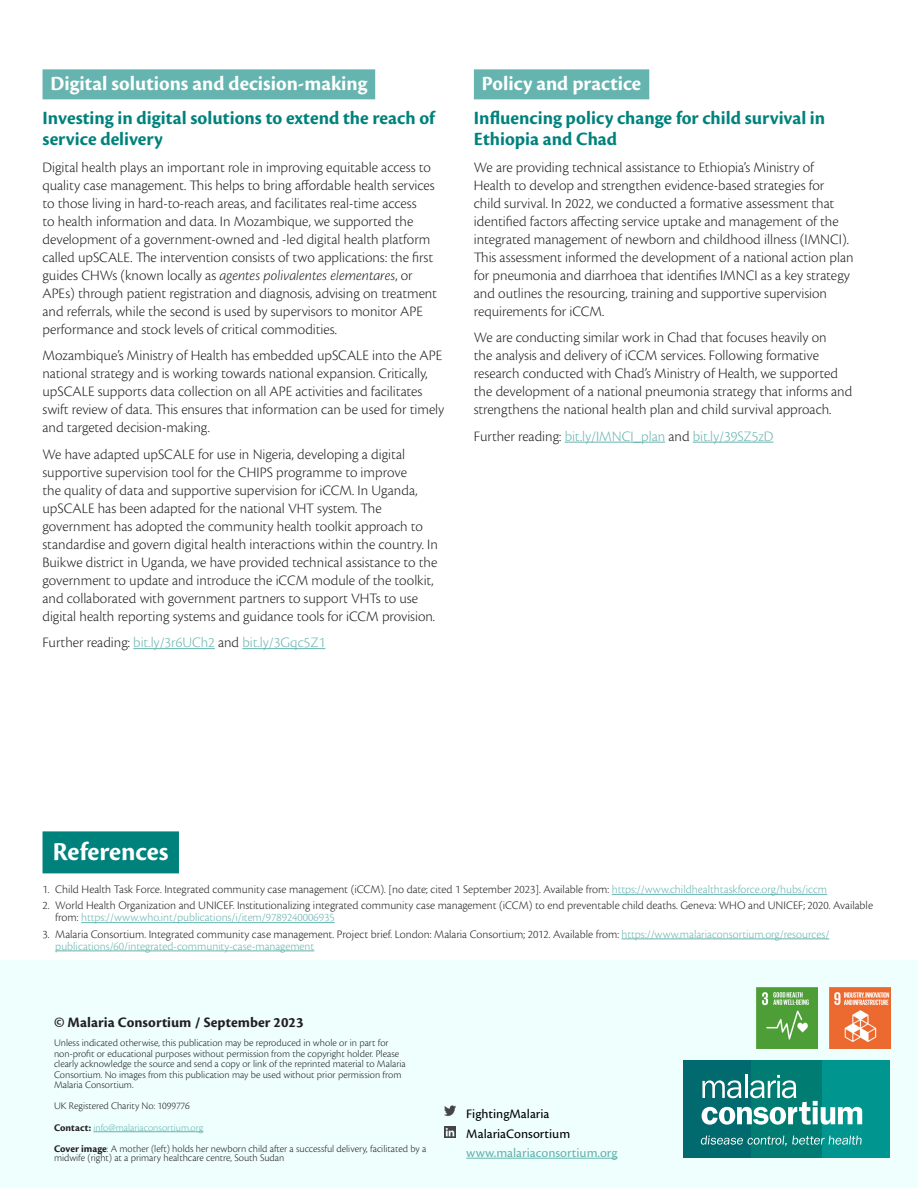
<style>
.page{position:relative;width:918px;height:1188px;background:#fff}
.page>*{position:absolute;margin:0;border:0;box-sizing:border-box;transform-origin:0 0}
.Heading_01{font:27px "Cronos Pro Bold Subh";color:#fff}
.Heading_02{font:21px "Cronos Pro Bold Subh";color:#fff}
.Case_Study_Heading{font:19.5px/21px "Cronos Pro Bold Subh";color:#00827c}
.Body{font:300 15px/18px "Cronos Pro";color:#231f20}
.Body-2{font:300 15px "Cronos Pro";color:#66b4af}
.Body-3{font:700 15px "Cronos Pro";color:#231f20}
.t1{font:13.5px "Cronos Pro Capt";color:#000}
.Body-4{font:13.5px "Cronos Pro Capt";color:#66b4af}
.t2{font:300 12px/12px "Cronos Pro";color:#231f20}
.Body-5{font:300 10.5px/10.5px "Cronos Pro";color:#231f20}
.Body-6{font:300 10.5px "Cronos Pro";letter-spacing:-.005em;color:#66b4af}
.s1{font-style:italic}
.s2{color:#231f20}
.s3{color:#66b4af}
.s4{font-weight:700;color:#231f20}
.s5{font-weight:700}
</style>
<div class="page">
<div style="left:0;top:961px;width:918px;height:227px;background:#eefffe"></div>
<hr style="left:93px;top:1131px;width:110px;height:1px;background:#66b4af">
<svg style="left:444px;top:1126px;width:11px;height:12px"></svg>
<hr style="left:466px;top:1158px;width:151px;height:1px;background:#66b4af">
<svg style="left:444px;top:1105px;width:11px;height:11px"></svg>
<div style="left:686px;top:1060px;width:146px;height:98px;background:#007c73"></div>
<div style="left:823px;top:1060px;width:67px;height:98px;background:#00958e"></div>
<div style="left:683px;top:1060px;width:68px;height:98px;background:#006a6e"></div>
<svg style="left:702px;top:1075px;width:160px;height:50px"></svg>
<svg style="left:701px;top:1136px;width:161px;height:10px"></svg>
<img style="left:829px;top:987px;width:61px;height:61px">
<img style="left:756px;top:987px;width:61px;height:61px">
<div style="left:43px;top:69px;width:332px;height:30px;background:#66b4af"></div>
<hr style="left:133px;top:648px;width:82px;height:1px;background:#66b4af">
<hr style="left:242px;top:648px;width:83px;height:1px;background:#66b4af">
<div style="left:474px;top:69px;width:175px;height:30px;background:#66b4af"></div>
<hr style="left:565px;top:442px;width:100px;height:1px;background:#66b4af">
<hr style="left:693px;top:442px;width:81px;height:1px;background:#66b4af">
<div style="left:43px;top:831px;width:136px;height:42px;background:#00827c"></div>
<hr style="left:612px;top:894px;width:215px;height:1px;background:#66b4af">
<hr style="left:81px;top:922px;width:254px;height:1px;background:#66b4af">
<hr style="left:622px;top:939px;width:207px;height:1px;background:#66b4af">
<hr style="left:55px;top:951px;width:259px;height:1px;background:#66b4af">
<p class="Heading_02" style="left:51px;top:72px;width:318px">Digital solutions and decision-making</p>
<p class="Case_Study_Heading" style="left:43px;top:108px;width:394px">Investing in digital solutions to extend the reach of service delivery</p>
<p class="Body" style="left:43px;top:158px;width:396px">Digital health plays an important role in improving equitable access to quality case management. This helps to bring affordable health services to those living in hard-to-reach areas, and facilitates real-time access<br>to health information and data. In Mozambique, we supported the development of a government-owned and -led digital health platform called upSCALE. The intervention consists of two applications: the first guides CHWs (known locally as <span class="s1">agentes polivalentes elementares</span>, or APEs) through patient registration and diagnosis, advising on treatment and referrals, while the second is used by supervisors to monitor APE performance and stock levels of critical commodities.</p>
<p class="Body" style="left:43px;top:346px;width:403px">Mozambique’s Ministry of Health has embedded upSCALE into the APE national strategy and is working towards national expansion. Critically, upSCALE supports data collection on all APE activities and facilitates swift review of data. This ensures that information can be used for timely and targeted decision-making.</p>
<p class="Body" style="left:43px;top:445px;width:397px">We have adapted upSCALE for use in Nigeria, developing a digital supportive supervision tool for the CHIPS programme to improve<br>the quality of data and supportive supervision for iCCM. In Uganda, upSCALE has been adapted for the national VHT system. The government has adopted the community health toolkit approach to standardise and govern digital health interactions within the country. In Buikwe district in Uganda, we have provided technical assistance to the government to update and introduce the iCCM module of the toolkit, and collaborated with government partners to support VHTs to use digital health reporting systems and guidance tools for iCCM provision.</p>
<p class="Body-2" style="left:43px;top:634px;width:284px"><span class="s2">Further reading:</span> bit.ly/3r6UCh2 <span class="s2">and</span> bit.ly/3Gqc5Z1</p>
<p class="Heading_02" style="left:482px;top:72px;width:161px">Policy and practice</p>
<p class="Case_Study_Heading" style="left:474px;top:108px;width:353px">Influencing policy change for child survival in<br>Ethiopia and Chad</p>
<p class="Body" style="left:474px;top:158px;width:381px">We are providing technical assistance to Ethiopia’s Ministry of Health to develop and strengthen evidence-based strategies for child survival. In 2022, we conducted a formative assessment that identified factors affecting service uptake and management of the integrated management of newborn and childhood illness (IMNCI).<br>This assessment informed the development of a national action plan for pneumonia and diarrhoea that identifies IMNCI as a key strategy and outlines the resourcing, training and supportive supervision requirements for iCCM.</p>
<p class="Body" style="left:474px;top:328px;width:380px">We are conducting similar work in Chad that focuses heavily on<br>the analysis and delivery of iCCM services. Following formative research conducted with Chad’s Ministry of Health, we supported the development of a national pneumonia strategy that informs and strengthens the national health plan and child survival approach.</p>
<p class="Body-2" style="left:474px;top:427px;width:301px"><span class="s2">Further reading:</span> bit.ly/IMNCI_plan <span class="s2">and</span> bit.ly/39SZ5zD</p>
<p class="Heading_01" style="left:53px;top:836px;width:117px">References</p>
<p class="t2" style="left:43px;top:883px;width:786px">1. Child Health Task Force. Integrated community case management (iCCM). [no date; cited 1 September 2023]. Available from: <span class="s3">https://www.childhealthtaskforce.org/hubs/iccm</span></p>
<p class="t2" style="left:55px;top:900px;width:819px;text-indent:-13px">2. World Health Organization and UNICEF. Institutionalizing integrated community case management (iCCM) to end preventable child deaths. Geneva: WHO and UNICEF; 2020. Available from: <span class="s3">https://www.who.int/publications/i/item/9789240006935</span></p>
<p class="t2" style="left:55px;top:928px;width:776px;text-indent:-13px">3. Malaria Consortium. Integrated community case management. Project brief. London: Malaria Consortium; 2012. Available from: <span class="s3">https://www.malariaconsortium.org/resources/ publications/60/integrated-community-case-management</span></p>
<p class="Body-3" style="left:54px;top:1014px;width:251px">© Malaria Consortium / September 2023</p>
<p class="Body-5" style="left:54px;top:1038px;width:353px">Unless indicated otherwise, this publication may be reproduced in whole or in part for non-profit or educational purposes without permission from the copyright holder. Please clearly acknowledge the source and send a copy or link of the reprinted material to Malaria Consortium. No images from this publication may be used without prior permission from Malaria Consortium.</p>
<p class="Body-5" style="left:54px;top:1100px;width:137px">UK Registered Charity No: 1099776</p>
<p class="Body-6" style="left:54px;top:1121px;width:151px"><span class="s4">Contact:</span> info@malariaconsortium.org</p>
<p class="Body-5" style="left:54px;top:1145px;width:374px;line-height:9px"><span class="s5">Cover image</span>: A mother (left) holds her newborn child after a successful delivery, facilitated by a midwife (right) at a primary healthcare centre, South Sudan</p>
<p class="t1" style="left:466px;top:1106px;width:85px">FightingMalaria</p>
<p class="t1" style="left:466px;top:1126px;width:106px">MalariaConsortium</p>
<p class="Body-4" style="left:466px;top:1145px;width:153px">www.malariaconsortium.org</p>
</div>
